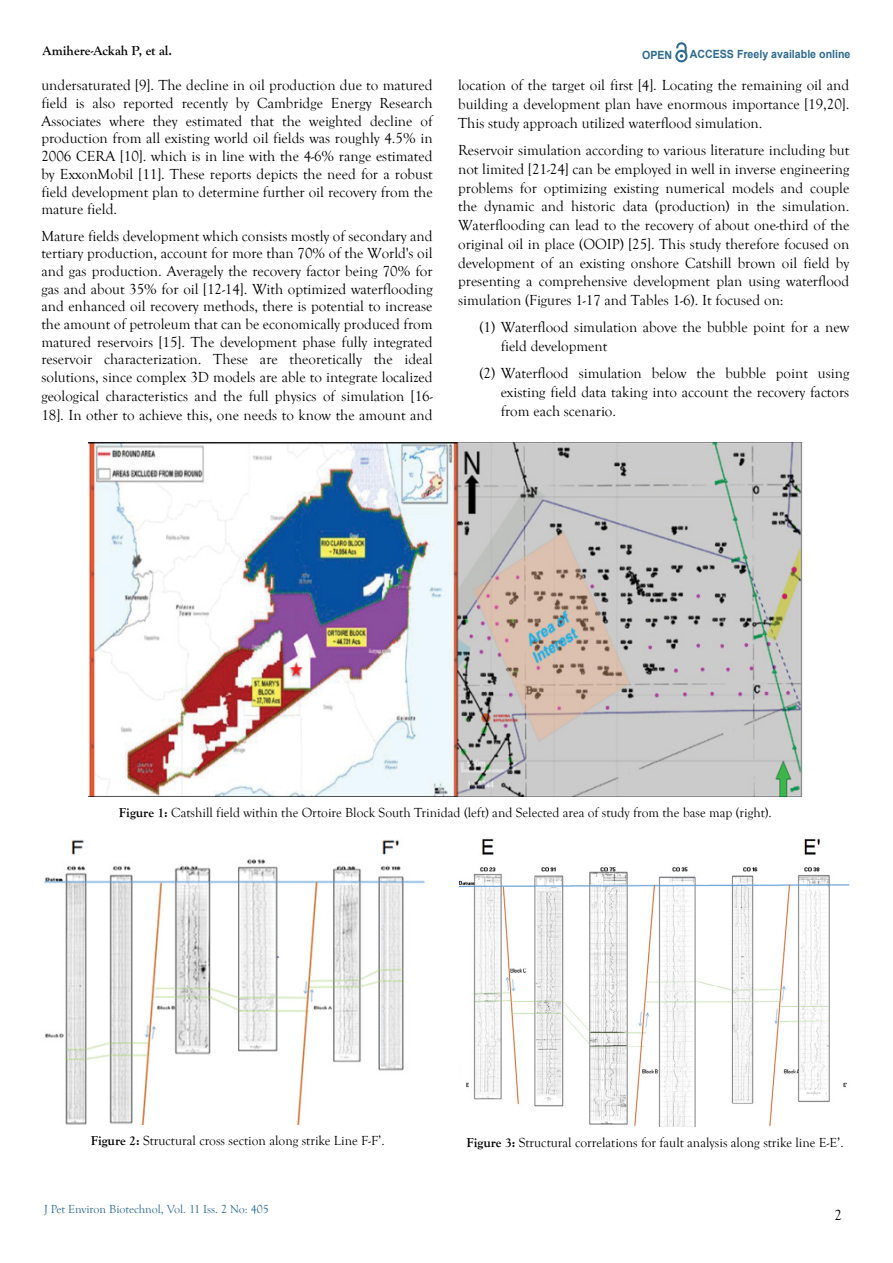
<style>
.page{position:relative;width:893px;height:1263px;background:#fff}
.page>*{position:absolute;margin:0;border:0;box-sizing:border-box;transform-origin:0 0}
.t1{font:15px/18.8px "Goudy Old Style T";color:#000;text-align:justify}
.t2{font:13.5px "Goudy Old Style T";color:#000}
.t3{font:700 13.5px "Goudy Old Style T";color:#000}
.t4{font:12px "Goudy Old Style T";color:#2c6b8f}
.t5{font:700 11.25px "Arial";color:#2d6a8e;scale:.94 1}
.s1{font-weight:700}
</style>
<div class="page">
<svg style="left:675px;top:43px;width:12px;height:19px"></svg>
<img style="left:88px;top:442px;width:715px;height:354px">
<img style="left:44px;top:839px;width:381px;height:286px">
<svg style="left:459px;top:839px;width:391px;height:288px"></svg>
<p class="t3" style="left:43px;top:43px;width:131px">Amihere-Ackah P, et al.</p>
<p class="t5" style="left:642px;top:47px;width:34px">OPEN</p>
<p class="t5" style="left:690px;top:46px;width:172px">ACCESS Freely available online</p>
<p class="t1" style="left:41px;top:77px;width:393px;line-height:17.7px">undersaturated [9]. The decline in oil production due to matured field is also reported recently by Cambridge Energy Research Associates where they estimated that the weighted decline of production from all existing world oil fields was roughly 4.5% in 2006 CERA [10]. which is in line with the 4-6% range estimated by ExxonMobil [11]. These reports depicts the need for a robust field development plan to determine further oil recovery from the mature field.</p>
<p class="t1" style="left:41px;top:227px;width:393px;line-height:17.9px">Mature fields development which consists mostly of secondary and tertiary production, account for more than 70% of the World's oil and gas production. Averagely the recovery factor being 70% for gas and about 35% for oil [12-14]. With optimized waterflooding and enhanced oil recovery methods, there is potential to increase the amount of petroleum that can be economically produced from matured reservoirs [15]. The development phase fully integrated reservoir characterization. These are theoretically the ideal solutions, since complex 3D models are able to integrate localized geological characteristics and the full physics of simulation [16- 18]. In other to achieve this, one needs to know the amount and</p>
<p class="t1" style="left:458px;top:76px;width:393px">location of the target oil first [4]. Locating the remaining oil and building a development plan have enormous importance [19,20].<br>This study approach utilized waterflood simulation.</p>
<p class="t1" style="left:458px;top:141px;width:393px">Reservoir simulation according to various literature including but not limited [21-24] can be employed in well in inverse engineering problems for optimizing existing numerical models and couple the dynamic and historic data (production) in the simulation.<br>Waterflooding can lead to the recovery of about one-third of the original oil in place (OOIP) [25]. This study therefore focused on development of an existing onshore Catshill brown oil field by presenting a comprehensive development plan using waterflood simulation (Figures 1-17 and Tables 1-6). It focused on:</p>
<p class="t1" style="left:501px;top:318px;width:350px;text-indent:-21px">(1) Waterflood simulation above the bubble point for a new field development</p>
<p class="t1" style="left:501px;top:364px;width:350px;text-indent:-21px">(2) Waterflood simulation below the bubble point using existing field data taking into account the recovery factors from each scenario.</p>
<p class="t2" style="left:119px;top:805px;width:654px"><span class="s1">Figure 1:</span> Catshill field within the Ortoire Block South Trinidad (left) and Selected area of study from the base map (right).</p>
<p class="t2" style="left:91px;top:1133px;width:295px"><span class="s1">Figure 2:</span> Structural cross section along strike Line F-F’.</p>
<p class="t2" style="left:466px;top:1136px;width:379px"><span class="s1">Figure 3:</span> Structural correlations for fault analysis along strike line E-E’.</p>
<p class="t4" style="left:44px;top:1203px;width:226px">J Pet Environ Biotechnol, Vol. 11 Iss. 2 No: 405</p>
<p class="t1" style="left:834px;top:1206px;width:9px">2</p>
</div>
